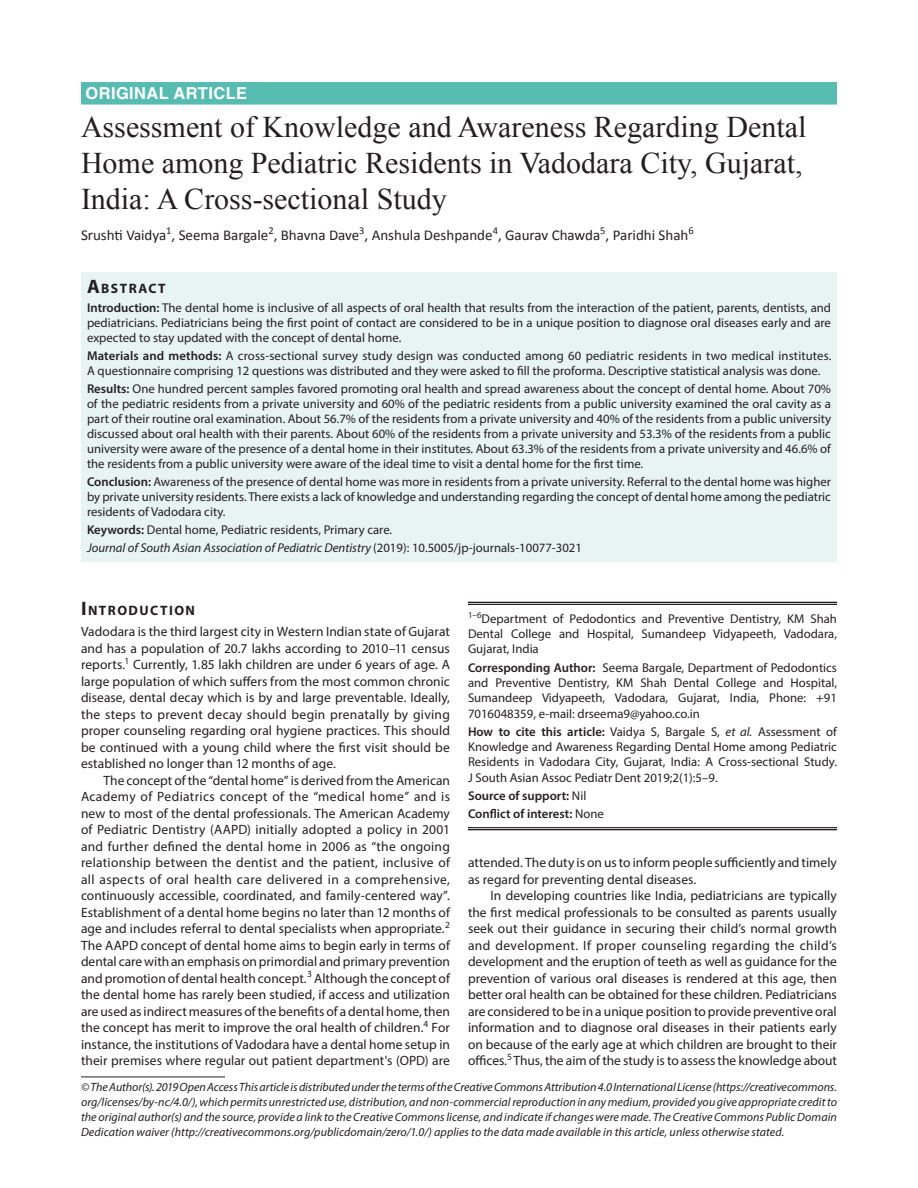
<style>
.page{position:relative;width:918px;height:1188px;background:#fff}
.page>*{position:absolute;margin:0;border:0;box-sizing:border-box;transform-origin:0 0}
.AT{font:30px/36px "Times New Roman";color:#231f20}
.JSAAPD-ART{font:700 16.5px "Helvetica LT Std";letter-spacing:.025em;color:#fff}
.AU{font:15px "Calibri";color:#231f20}
.AB{font:700 13.65px "Myriad Pro";letter-spacing:.105em;color:#231f20}
.Para{font:13.5px/16.5px "Myriad Pro";color:#231f20;text-align:justify}
.Para-first{font:13.5px/16.5px "Myriad Pro";letter-spacing:.005em;color:#231f20;text-align:justify}
.KW{font:12.75px/15px "Myriad Pro";color:#231f20;text-align:justify}
.Cor-Para{font:12.75px/15.3px "Myriad Pro";color:#231f20;text-align:justify}
.AF-first{font:12.75px/15.3px "Myriad Pro";color:#231f20;text-align:justify}
.JT_DOI{font:italic 12.75px "Myriad Pro";color:#231f20}
.Aff-foot-last{font:600 12.75px "Myriad Pro";color:#231f20}
.Aff-foot{font:600 12.75px "Myriad Pro";color:#231f20}
.Footnote_Text{font:italic 12px/15px "Myriad Pro";letter-spacing:.005em;color:#231f20;text-align:justify}
.s1{font-size:19.5px}
.s2{font-weight:600}
.s3{font-style:normal}
.s4{font-style:italic}
.s5{font-weight:400}
</style>
<div class="page">
<div style="left:81px;top:82px;width:756px;height:23px;background:#56bbb1"></div>
<div style="left:81px;top:272px;width:756px;height:26px;background:#e8f4f2"></div>
<div style="left:81px;top:297px;width:756px;height:54px;background:#e8f4f2"></div>
<div style="left:81px;top:345px;width:756px;height:39px;background:#e8f4f2"></div>
<div style="left:81px;top:378px;width:756px;height:99px;background:#e8f4f2"></div>
<div style="left:81px;top:471px;width:756px;height:54px;background:#e8f4f2"></div>
<div style="left:81px;top:519px;width:756px;height:24px;background:#e8f4f2"></div>
<div style="left:81px;top:537px;width:756px;height:24px;background:#e8f4f2"></div>
<hr style="left:81px;top:1077px;width:144px;height:1px;background:#231f20">
<hr style="left:468px;top:602px;width:369px;height:1px;background:#231f20">
<hr style="left:468px;top:604px;width:369px;height:1px;background:#231f20">
<hr style="left:468px;top:827px;width:369px;height:1px;background:#231f20">
<hr style="left:468px;top:829px;width:369px;height:1px;background:#231f20">
<p class="JSAAPD-ART" style="left:86px;top:83px;width:163px">ORIGINAL ARTICLE</p>
<p class="AT" style="left:81px;top:108px;width:727px">Assessment of Knowledge and Awareness Regarding Dental<br>Home among Pediatric Residents in Vadodara City, Gujarat,<br>India: A Cross-sectional Study</p>
<p class="AU" style="left:81px;top:226px;width:614px">Srushti Vaidya<sup>1</sup>, Seema Bargale<sup>2</sup>, Bhavna Dave<sup>3</sup>, Anshula Deshpande<sup>4</sup>, Gaurav Chawda<sup>5</sup>, Paridhi Shah<sup>6</sup></p>
<p class="AB" style="left:87px;top:279px;width:80px"><span class="s1">A</span>BSTRACT</p>
<p class="KW" style="left:87px;top:300px;width:746px"><span class="s2">Introduction:</span> The dental home is inclusive of all aspects of oral health that results from the interaction of the patient, parents, dentists, and pediatricians. Pediatricians being the first point of contact are considered to be in a unique position to diagnose oral diseases early and are expected to stay updated with the concept of dental home.</p>
<p class="KW" style="left:87px;top:348px;width:746px"><span class="s2">Materials and methods:</span> A cross-sectional survey study design was conducted among 60 pediatric residents in two medical institutes.<br>A questionnaire comprising 12 questions was distributed and they were asked to fill the proforma. Descriptive statistical analysis was done.</p>
<p class="KW" style="left:87px;top:381px;width:746px"><span class="s2">Results:</span> One hundred percent samples favored promoting oral health and spread awareness about the concept of dental home. About 70% of the pediatric residents from a private university and 60% of the pediatric residents from a public university examined the oral cavity as a part of their routine oral examination. About 56.7% of the residents from a private university and 40% of the residents from a public university discussed about oral health with their parents. About 60% of the residents from a private university and 53.3% of the residents from a public university were aware of the presence of a dental home in their institutes. About 63.3% of the residents from a private university and 46.6% of the residents from a public university were aware of the ideal time to visit a dental home for the first time.</p>
<p class="KW" style="left:87px;top:474px;width:746px"><span class="s2">Conclusion:</span> Awareness of the presence of dental home was more in residents from a private university. Referral to the dental home was higher by private university residents. There exists a lack of knowledge and understanding regarding the concept of dental home among the pediatric residents of Vadodara city.</p>
<p class="KW" style="left:87px;top:522px;width:307px"><span class="s2">Keywords:</span> Dental home, Pediatric residents, Primary care.</p>
<p class="JT_DOI" style="left:87px;top:540px;width:497px">Journal of South Asian Association of Pediatric Dentistry <span class="s3">(2019): 10.5005/jp-journals-10077-3021</span></p>
<h1 class="AB" style="left:81px;top:602px;width:116px"><span class="s1">I</span>NTRODUCTION</h1>
<p class="Para-first" style="left:81px;top:623px;width:371px">Vadodara is the third largest city in Western Indian state of Gujarat and has a population of 20.7 lakhs according to 2010–11 census reports.<sup>1</sup> Currently, 1.85 lakh children are under 6 years of age. A large population of which suffers from the most common chronic disease, dental decay which is by and large preventable. Ideally, the steps to prevent decay should begin prenatally by giving proper counseling regarding oral hygiene practices. This should be continued with a young child where the first visit should be established no longer than 12 months of age.</p>
<p class="Para" style="left:81px;top:772px;width:371px;text-indent:22px">The concept of the “dental home” is derived from the American Academy of Pediatrics concept of the “medical home” and is new to most of the dental professionals. The American Academy of Pediatric Dentistry (AAPD) initially adopted a policy in 2001 and further defined the dental home in 2006 as “the ongoing relationship between the dentist and the patient, inclusive of all aspects of oral health care delivered in a comprehensive, continuously accessible, coordinated, and family-centered way”.<br>Establishment of a dental home begins no later than 12 months of age and includes referral to dental specialists when appropriate.<sup>2<br></sup>The AAPD concept of dental home aims to begin early in terms of dental care with an emphasis on primordial and primary prevention and promotion of dental health concept.<sup>3</sup> Although the concept of the dental home has rarely been studied, if access and utilization are used as indirect measures of the benefits of a dental home, then the concept has merit to improve the oral health of children.<sup>4</sup> For instance, the institutions of Vadodara have a dental home setup in their premises where regular out patient department's (OPD) are</p>
<p class="AF-first" style="left:468px;top:611px;width:371px"><sup>1–6</sup>Department of Pedodontics and Preventive Dentistry, KM Shah Dental College and Hospital, Sumandeep Vidyapeeth, Vadodara, Gujarat, India</p>
<p class="Cor-Para" style="left:468px;top:659px;width:371px"><span class="s2">Corresponding Author:</span> Seema Bargale, Department of Pedodontics and Preventive Dentistry, KM Shah Dental College and Hospital, Sumandeep Vidyapeeth, Vadodara, Gujarat, India, Phone: +91<br>7016048359, e-mail: drseema9@yahoo.co.in</p>
<p class="Cor-Para" style="left:468px;top:724px;width:371px"><span class="s2">How to cite this article:</span> Vaidya S, Bargale S, <span class="s4">et al.</span> Assessment of Knowledge and Awareness Regarding Dental Home among Pediatric Residents in Vadodara City, Gujarat, India: A Cross-sectional Study.<br>J South Asian Assoc Pediatr Dent 2019;2(1):5–9.</p>
<p class="Aff-foot" style="left:468px;top:788px;width:120px">Source of support: <span class="s5">Nil</span></p>
<p class="Aff-foot-last" style="left:468px;top:806px;width:137px">Conflict of interest: <span class="s5">None</span></p>
<p class="Para" style="left:468px;top:854px;width:370px">attended. The duty is on us to inform people sufficiently and timely as regard for preventing dental diseases.</p>
<p class="Para" style="left:468px;top:887px;width:371px;text-indent:22px">In developing countries like India, pediatricians are typically the first medical professionals to be consulted as parents usually seek out their guidance in securing their child’s normal growth and development. If proper counseling regarding the child’s development and the eruption of teeth as well as guidance for the prevention of various oral diseases is rendered at this age, then better oral health can be obtained for these children. Pediatricians are considered to be in a unique position to provide preventive oral information and to diagnose oral diseases in their patients early on because of the early age at which children are brought to their offices.<sup>5</sup> Thus, the aim of the study is to assess the knowledge about</p>
<p class="Footnote_Text" style="left:81px;top:1079px;width:758px">© The Author(s). 2019 Open Access This article is distributed under the terms of the Creative Commons Attribution 4.0 International License (https://creativecommons. org/licenses/by-nc/4.0/), which permits unrestricted use, distribution, and non-commercial reproduction in any medium, provided you give appropriate credit to the original author(s) and the source, provide a link to the Creative Commons license, and indicate if changes were made. The Creative Commons Public Domain Dedication waiver (http://creativecommons.org/publicdomain/zero/1.0/) applies to the data made available in this article, unless otherwise stated.</p>
</div>
